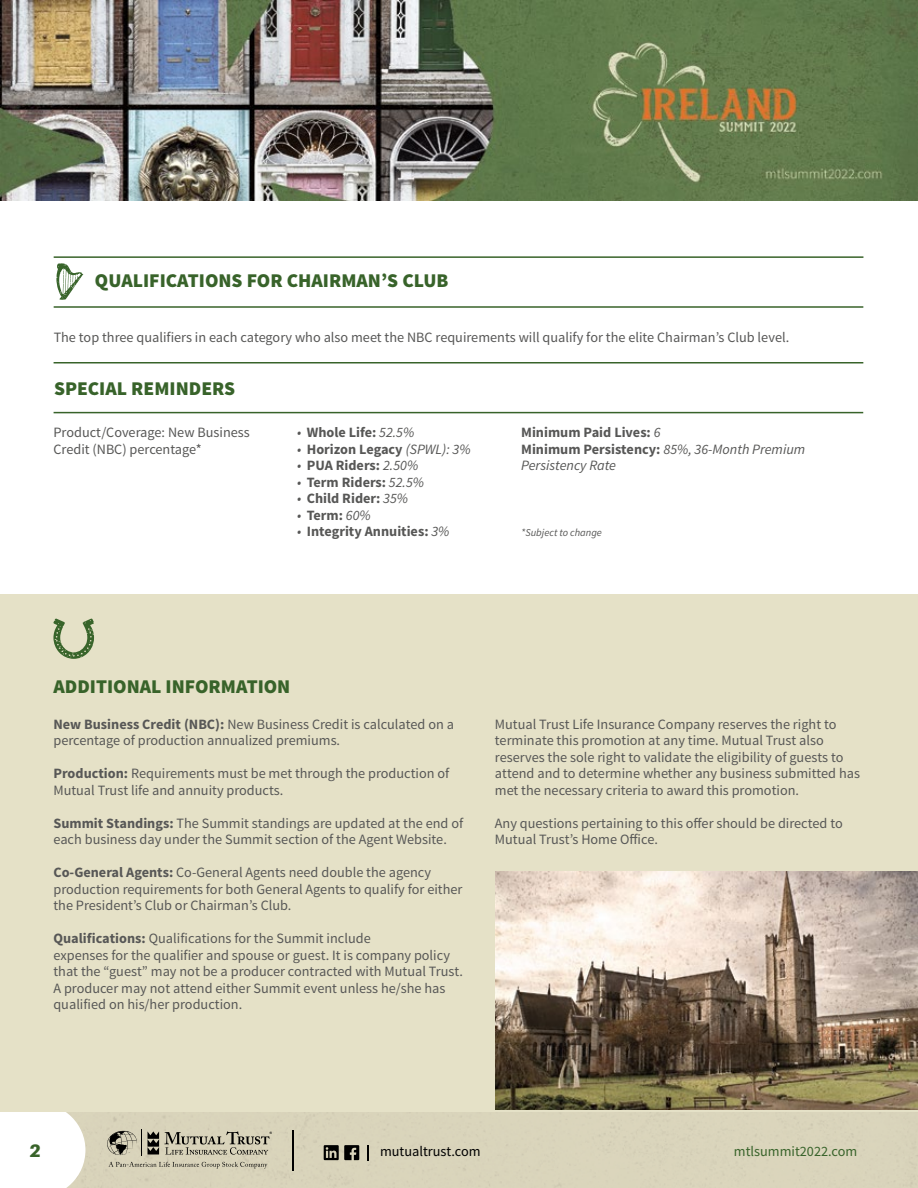
<style>
.page{position:relative;width:918px;height:1188px;background:#fff}
.page>*{position:absolute;margin:0;border:0;box-sizing:border-box;transform-origin:0 0}
.t1{font:900 19.5px "Source Sans Pro";color:#38632a}
.t2{font:900 18px "Aileron";color:#38632a}
.t3{font:14.25px/16.5px "Source Sans Pro";color:#575756}
.t4{font:700 14.25px/16.5px "Source Sans Pro";color:#575756}
.t5{font:14.25px "Source Sans Pro";color:#000}
.t6{font:14.25px "Source Sans Pro";color:#38632a}
.t7{font:italic 10.5px "Source Sans Pro";color:#575756}
.s1{font-weight:400;font-style:italic}
.s2{font-weight:700}
</style>
<div class="page">
<div style="left:85px;top:1111px;width:833px;height:77px;background:#d9d4bb"></div>
<svg style="left:0;top:1111px;width:85px;height:77px"></svg>
<svg style="left:367px;top:1145px;width:1px;height:15px"></svg>
<svg style="left:285px;top:1145px;width:74px;height:20px"></svg>
<hr style="left:292px;top:1130px;width:1px;height:41px;background:#000">
<svg style="left:107px;top:1130px;width:165px;height:41px;background:#b5b09c"></svg>
<hr style="left:54px;top:256px;width:809px;height:2px;background:#38632a">
<hr style="left:54px;top:362px;width:809px;height:2px;background:#38632a">
<hr style="left:54px;top:306px;width:809px;height:2px;background:#38632a">
<hr style="left:54px;top:412px;width:809px;height:1px;background:#38632a">
<div style="left:0;top:594px;width:918px;height:517px;background:#e5e1c7"></div>
<svg style="left:56px;top:263px;width:27px;height:37px"></svg>
<svg style="left:53px;top:618px;width:41px;height:41px"></svg>
<img style="left:496px;top:872px;width:422px;height:238px">
<img style="left:0;top:0;width:918px;height:201px">
<h1 class="t1" style="left:95px;top:268px;width:355px">QUALIFICATIONS FOR CHAIRMAN’S CLUB</h1>
<p class="t3" style="left:54px;top:329px;width:737px">The top three qualifiers in each category who also meet the NBC requirements will qualify for the elite Chairman’s Club level.</p>
<h1 class="t1" style="left:54px;top:375px;width:183px">SPECIAL REMINDERS</h1>
<p class="t3" style="left:54px;top:424px;width:198px">Product/Coverage: New Business<br>Credit (NBC) percentage*</p>
<p class="t4" style="left:297px;top:425px;width:119px"><span class="s1">•</span> Whole Life: <span class="s1">52.5%</span></p>
<p class="t4" style="left:297px;top:441px;width:175px"><span class="s1">•</span> Horizon Legacy <span class="s1">(SPWL): 3%</span></p>
<p class="t4" style="left:297px;top:458px;width:123px"><span class="s1">•</span> PUA Riders: <span class="s1">2.50%</span></p>
<p class="t4" style="left:297px;top:474px;width:129px"><span class="s1">•</span> Term Riders: <span class="s1">52.5%</span></p>
<p class="t4" style="left:297px;top:491px;width:113px"><span class="s1">•</span> Child Rider: <span class="s1">35%</span></p>
<p class="t4" style="left:297px;top:507px;width:75px"><span class="s1">•</span> Term: <span class="s1">60%</span></p>
<p class="t4" style="left:297px;top:524px;width:154px"><span class="s1">•</span> Integrity Annuities: <span class="s1">3%</span></p>
<p class="t4" style="left:521px;top:425px;width:286px">Minimum Paid Lives: <span class="s1">6<br></span>Minimum Persistency: <span class="s1">85%, 36-Month Premium<br>Persistency Rate</span></p>
<p class="t7" style="left:521px;top:526px;width:82px">*Subject to change</p>
<h1 class="t1" style="left:53px;top:673px;width:238px">ADDITIONAL INFORMATION</h1>
<p class="t3" style="left:53px;top:716px;width:402px"><span class="s2">New Business Credit (NBC):</span> New Business Credit is calculated on a percentage of production annualized premiums.</p>
<p class="t3" style="left:53px;top:766px;width:397px"><span class="s2">Production:</span> Requirements must be met through the production of<br>Mutual Trust life and annuity products.</p>
<p class="t3" style="left:53px;top:815px;width:411px"><span class="s2">Summit Standings:</span> The Summit standings are updated at the end of each business day under the Summit section of the Agent Website.</p>
<p class="t3" style="left:53px;top:865px;width:411px"><span class="s2">Co-General Agents:</span> Co-General Agents need double the agency production requirements for both General Agents to qualify for either the President’s Club or Chairman’s Club.</p>
<p class="t3" style="left:53px;top:931px;width:411px"><span class="s2">Qualifications:</span> Qualifications for the Summit include<br>expenses for the qualifier and spouse or guest. It is company policy that the “guest” may not be a producer contracted with Mutual Trust.<br>A producer may not attend either Summit event unless he/she has qualified on his/her production.</p>
<p class="t3" style="left:495px;top:716px;width:367px">Mutual Trust Life Insurance Company reserves the right to terminate this promotion at any time. Mutual Trust also reserves the sole right to validate the eligibility of guests to attend and to determine whether any business submitted has met the necessary criteria to award this promotion.</p>
<p class="t3" style="left:495px;top:815px;width:349px">Any questions pertaining to this offer should be directed to<br>Mutual Trust’s Home Office.</p>
<p class="t2" style="left:29px;top:1141px;width:13px">2</p>
<p class="t5" style="left:342px;top:1142px;width:141px"><sub>palig.com</sub>mutualtrust.com</p>
<p class="t6" style="left:734px;top:1142px;width:125px">mtlsummit2022.com</p>
</div>
